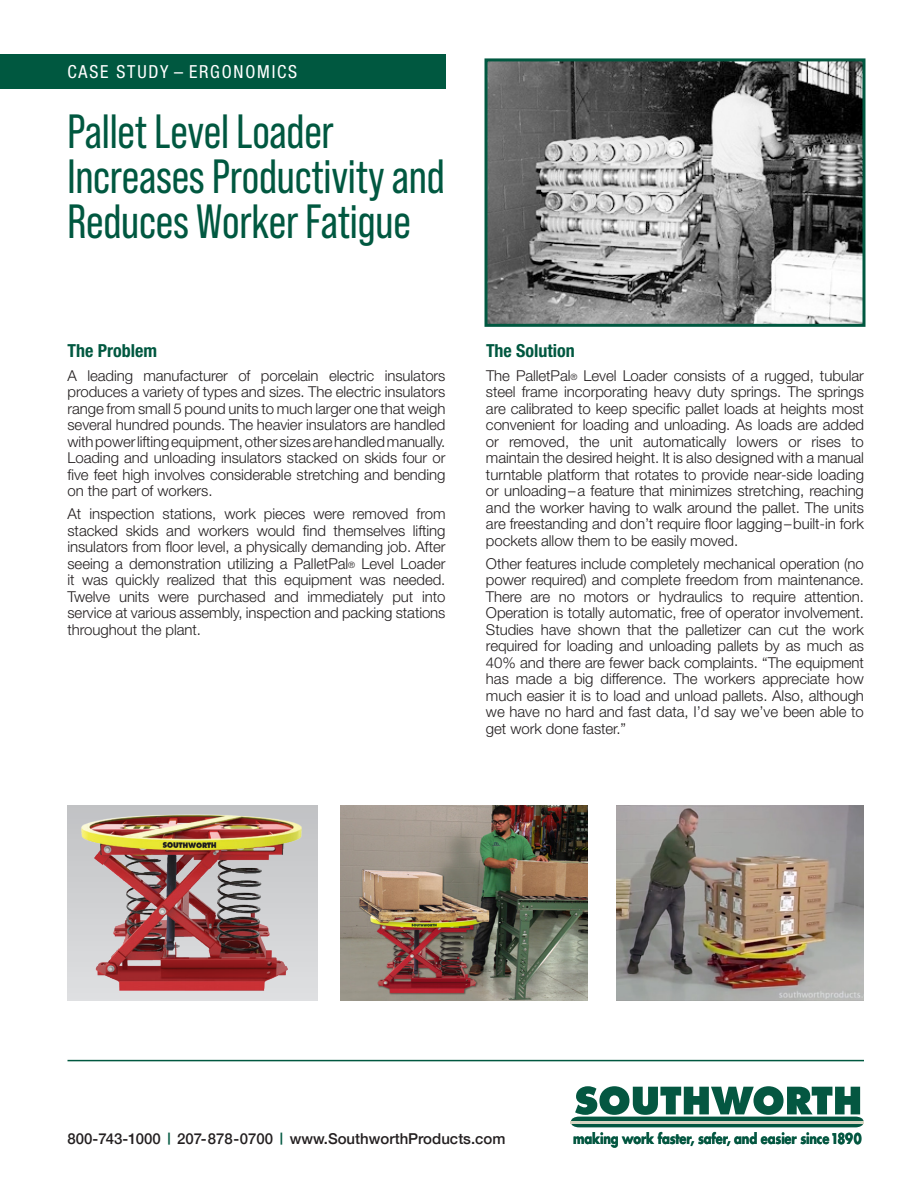
<style>
.page{position:relative;width:918px;height:1188px;background:#fff}
.page>*{position:absolute;margin:0;border:0;box-sizing:border-box;transform-origin:0 0}
.t1{font:48px/45px "Bebas Neue Pro";letter-spacing:-.005em;color:#005840}
.t2{font:700 condensed 18px "Helvetica Neue LT Std";color:#005840}
.t3{font:condensed 18px "Helvetica Neue LT Std";letter-spacing:.1em;color:#fff}
.t4{font:300 15px/16.5px "Helvetica Neue LT Std";letter-spacing:-.005em;color:#231f20;text-align:justify}
.t5{font:500 15px "Helvetica Neue";color:#231f20}
.t6{font:700 14.4px "Futura";letter-spacing:-.015em;color:#045741;scale:.8 1}
.s1{font-size:8.7px}
.s2{font-size:12px;color:#005840}
</style>
<div class="page">
<hr style="left:68px;top:1060px;width:796px;height:1px;background:#005840">
<div style="left:0;top:54px;width:446px;height:35px;background:#005840"></div>
<svg style="left:571px;top:1086px;width:292px;height:41px"></svg>
<hr style="left:571px;top:1121px;width:293px;height:2px;background:#d7d5c2">
<img style="left:488px;top:62px;width:374px;height:261px">
<div style="left:484px;top:58px;width:382px;height:269px;border:3px solid #005840"></div>
<img style="left:69px;top:805px;width:248px;height:193px">
<img style="left:340px;top:805px;width:248px;height:196px">
<img style="left:617px;top:805px;width:247px;height:196px">
<p class="t3" style="left:68px;top:61px;width:231px">CASE STUDY – ERGONOMICS</p>
<h1 class="t1" style="left:68px;top:109px;width:379px">Pallet Level Loader<br>Increases Productivity and<br>Reduces Worker Fatigue</h1>
<p class="t2" style="left:68px;top:340px;width:91px">The Problem</p>
<p class="t4" style="left:68px;top:367px;width:380px">A leading manufacturer of porcelain electric insulators produces a variety of types and sizes. The electric insulators range from small 5 pound units to much larger one that weigh several hundred pounds. The heavier insulators are handled with power lifting equipment, other sizes are handled manually.<br>Loading and unloading insulators stacked on skids four or five feet high involves considerable stretching and bending on the part of workers.</p>
<p class="t4" style="left:67px;top:506px;width:380px">At inspection stations, work pieces were removed from stacked skids and workers would find themselves lifting insulators from floor level, a physically demanding job. After seeing a demonstration utilizing a PalletPal<span class="s1">®</span> Level Loader it was quickly realized that this equipment was needed.<br>Twelve units were purchased and immediately put into service at various assembly, inspection and packing stations throughout the plant.</p>
<p class="t2" style="left:486px;top:340px;width:90px">The Solution</p>
<p class="t4" style="left:486px;top:367px;width:380px">The PalletPal<span class="s1">®</span> Level Loader consists of a rugged, tubular steel frame incorporating heavy duty springs. The springs are calibrated to keep specific pallet loads at heights most convenient for loading and unloading. As loads are added or removed, the unit automatically lowers or rises to maintain the desired height. It is also designed with a manual turntable platform that rotates to provide near-side loading or unloading–a feature that minimizes stretching, reaching and the worker having to walk around the pallet. The units are freestanding and don’t require floor lagging–built-in fork pockets allow them to be easily moved.</p>
<p class="t4" style="left:486px;top:555px;width:380px">Other features include completely mechanical operation (no power required) and complete freedom from maintenance.<br>There are no motors or hydraulics to require attention.<br>Operation is totally automatic, free of operator involvement.<br>Studies have shown that the palletizer can cut the work required for loading and unloading pallets by as much as 40% and there are fewer back complaints. “The equipment has made a big difference. The workers appreciate how much easier it is to load and unload pallets. Also, although we have no hard and fast data, I’d say we’ve been able to get work done faster.”</p>
<p class="t5" style="left:67px;top:1126px;width:440px">800-743-1000 <span class="s2">|</span> 207-878-0700 <span class="s2">|</span> www.SouthworthProducts.com</p>
<p class="t6" style="left:573px;top:1128px;width:362px">making work faster, safer, and easier since 1890</p>
</div>
